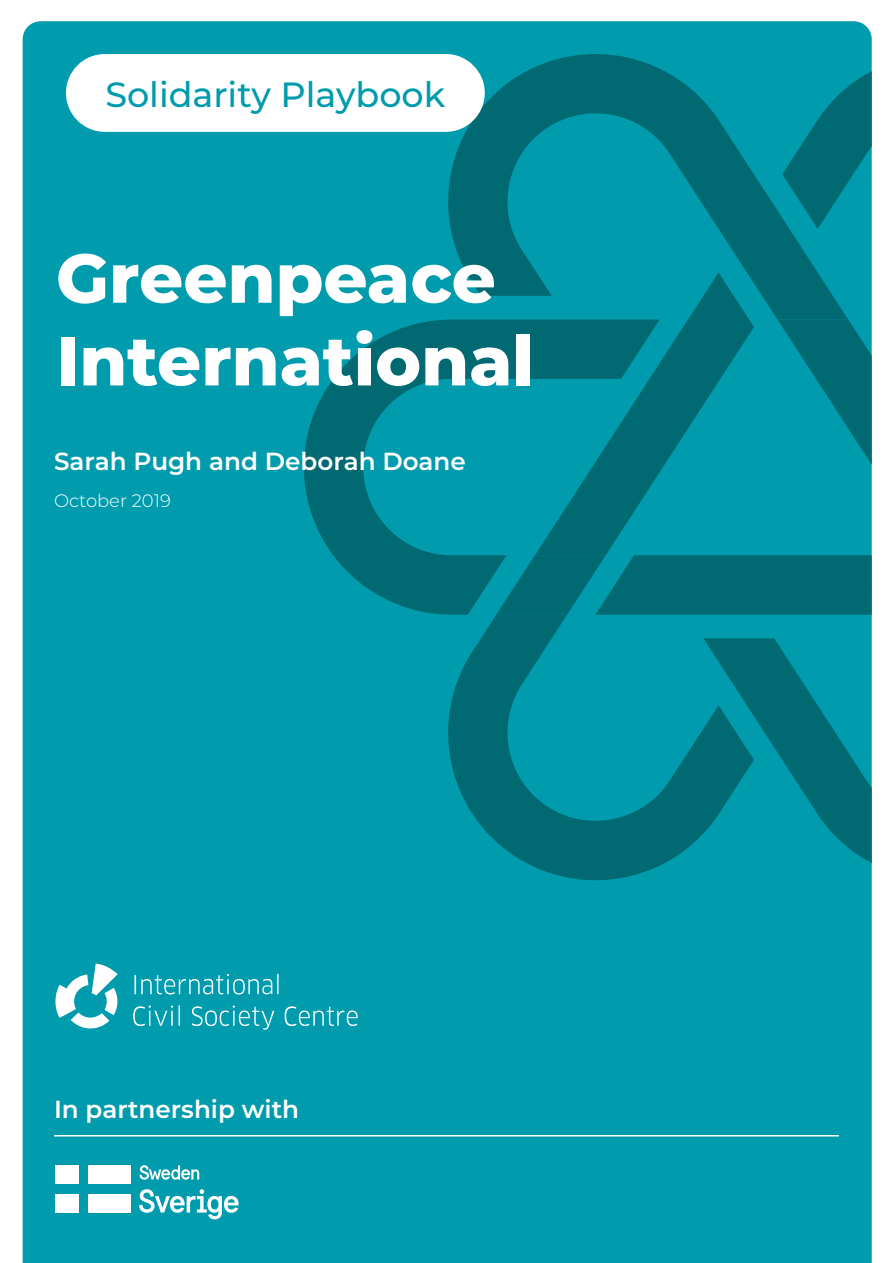
<style>
.page{position:relative;width:893px;height:1263px;background:#fff}
.page>*{position:absolute;margin:0;border:0;box-sizing:border-box;transform-origin:0 0}
.PDF_title{font:800 68.85px/82.7px "Montserrat";color:#fff}
.t1{font:500 34.95px "Montserrat";color:#009bad}
.t2{font:600 24.75px "Montserrat";color:#fff}
.t3{font:300 18px "Montserrat";color:#fff}
</style>
<div class="page">
<div style="left:23px;top:21px;width:849px;height:1242px;background:#009bad"></div>
<svg style="left:428px;top:33px;width:68px;height:263px;background:#00818e"></svg>
<svg style="left:304px;top:320px;width:192px;height:295px;background:#008390"></svg>
<svg style="left:496px;top:33px;width:376px;height:582px;background:#008694"></svg>
<svg style="left:428px;top:615px;width:326px;height:265px;background:#008897"></svg>
<svg style="left:703px;top:638px;width:169px;height:242px;background:#008593"></svg>
<svg style="left:140px;top:1165px;width:59px;height:14px"></svg>
<svg style="left:139px;top:1189px;width:100px;height:30px"></svg>
<div style="left:55px;top:1165px;width:24px;height:19px;background:#fff"></div>
<div style="left:88px;top:1165px;width:42px;height:19px;background:#fff"></div>
<div style="left:55px;top:1194px;width:24px;height:18px;background:#fff"></div>
<div style="left:88px;top:1194px;width:42px;height:18px;background:#fff"></div>
<hr style="left:54px;top:1135px;width:785px;height:1px;background:#fff">
<div style="left:104px;top:988px;width:16px;height:27px;background:#009bad;border-radius:6px"></div>
<svg style="left:53px;top:963px;width:65px;height:69px"></svg>
<svg style="left:133px;top:1005px;width:225px;height:25px;background:#24a9b8"></svg>
<svg style="left:134px;top:974px;width:145px;height:20px;background:#31aebc"></svg>
<div style="left:66px;top:54px;width:419px;height:78px;background:#fff;border-radius:39px"></div>
<p class="t1" style="left:105px;top:71px;width:341px">Solidarity Playbook</p>
<p class="PDF_title" style="left:56px;top:233px;width:479px">Greenpeace<br>International</p>
<p class="t2" style="left:54px;top:444px;width:413px">Sarah Pugh and Deborah Doane</p>
<p class="t3" style="left:54px;top:488px;width:118px">October 2019</p>
<p class="t2" style="left:54px;top:1092px;width:247px">In partnership with</p>
</div>
